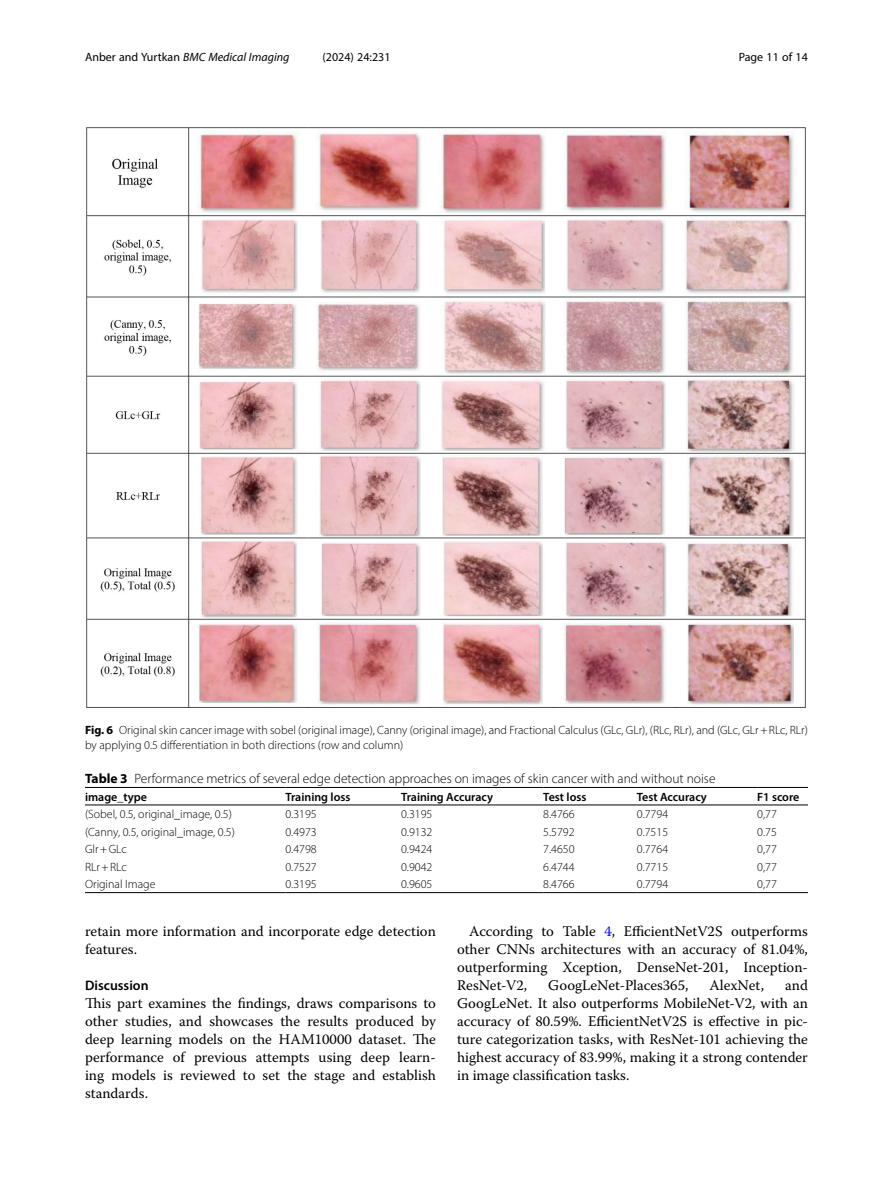
<style>
.page{position:relative;width:893px;height:1191px;background:#fff}
.page>*{position:absolute;margin:0;border:0;box-sizing:border-box;transform-origin:0 0}
.Body_Text_Indent{font:14.7px/18px "Warnock Pro";color:#000;text-align:justify}
.Body_Text{font:14.7px/18px "Warnock Pro";color:#000;text-align:justify}
.Head_2{font:600 13.8px "Myriad Pro";color:#000}
.Table_Caption{font:300 13.5px "Myriad Pro";color:#000}
.Table_Body{font:300 12px "Myriad Pro";color:#000}
.Figure_Caption{font:300 12px/15px "Myriad Pro";color:#000}
.Table_Head{font:600 12px "Myriad Pro";color:#000}
.t1{font:italic 12px "Myriad Pro";color:#000}
.t2{font:12px "Myriad Pro";color:#000}
.s1{font-style:normal}
.s2{font-weight:700}
.s3{color:#00f}
</style>
<div class="page">
<hr style="left:85px;top:804px;width:200px;height:1px;background:#000">
<hr style="left:285px;top:787px;width:116px;height:1px;background:#000">
<hr style="left:285px;top:804px;width:116px;height:1px;background:#000">
<hr style="left:401px;top:787px;width:142px;height:1px;background:#000">
<hr style="left:401px;top:804px;width:142px;height:1px;background:#000">
<hr style="left:543px;top:787px;width:94px;height:1px;background:#000">
<hr style="left:543px;top:804px;width:94px;height:1px;background:#000">
<hr style="left:637px;top:787px;width:120px;height:1px;background:#000">
<hr style="left:637px;top:804px;width:120px;height:1px;background:#000">
<hr style="left:757px;top:787px;width:51px;height:1px;background:#000">
<hr style="left:757px;top:804px;width:51px;height:1px;background:#000">
<hr style="left:85px;top:892px;width:200px;height:1px;background:#000">
<hr style="left:285px;top:892px;width:116px;height:1px;background:#000">
<hr style="left:401px;top:892px;width:142px;height:1px;background:#000">
<hr style="left:543px;top:892px;width:94px;height:1px;background:#000">
<hr style="left:637px;top:892px;width:120px;height:1px;background:#000">
<hr style="left:757px;top:892px;width:51px;height:1px;background:#000">
<hr style="left:85px;top:787px;width:200px;height:1px;background:#000">
<img style="left:86px;top:127px;width:720px;height:580px">
<p class="t1" style="left:85px;top:50px;width:206px"><span class="s1">Anber and Yurtkan</span> BMC Medical Imaging</p>
<p class="t2" style="left:323px;top:50px;width:70px">(2024) 24:231</p>
<p class="t2" style="left:739px;top:50px;width:71px">Page 11 of 14</p>
<p class="Figure_Caption" style="left:85px;top:722px;width:724px"><span class="s2">Fig. 6</span> Original skin cancer image with sobel (original image), Canny (original image), and Fractional Calculus (GLc, GLr), (RLc, RLr), and (GLc, GLr+RLc, RLr) by applying 0.5 differentiation in both directions (row and column)</p>
<p class="Table_Caption" style="left:85px;top:770px;width:632px"><span class="s2">Table 3</span> Performance metrics of several edge detection approaches on images of skin cancer with and without noise</p>
<p class="Table_Head" style="left:85px;top:789px;width:63px">image_type</p>
<p class="Table_Head" style="left:285px;top:789px;width:67px">Training loss</p>
<p class="Table_Head" style="left:401px;top:789px;width:94px">Training Accuracy</p>
<p class="Table_Head" style="left:543px;top:789px;width:45px">Test loss</p>
<p class="Table_Head" style="left:637px;top:789px;width:72px">Test Accuracy</p>
<p class="Table_Head" style="left:757px;top:789px;width:44px">F1 score</p>
<p class="Table_Body" style="left:85px;top:807px;width:148px">(Sobel, 0.5, original_image, 0.5)</p>
<p class="Table_Body" style="left:285px;top:807px;width:33px">0.3195</p>
<p class="Table_Body" style="left:401px;top:807px;width:33px">0.3195</p>
<p class="Table_Body" style="left:543px;top:807px;width:33px">8.4766</p>
<p class="Table_Body" style="left:637px;top:807px;width:33px">0.7794</p>
<p class="Table_Body" style="left:757px;top:807px;width:21px">0,77</p>
<p class="Table_Body" style="left:85px;top:824px;width:151px">(Canny, 0.5, original_image, 0.5)</p>
<p class="Table_Body" style="left:285px;top:824px;width:33px">0.4973</p>
<p class="Table_Body" style="left:401px;top:824px;width:33px">0.9132</p>
<p class="Table_Body" style="left:543px;top:824px;width:33px">5.5792</p>
<p class="Table_Body" style="left:637px;top:824px;width:33px">0.7515</p>
<p class="Table_Body" style="left:757px;top:824px;width:21px">0.75</p>
<p class="Table_Body" style="left:85px;top:842px;width:43px">Glr+GLc</p>
<p class="Table_Body" style="left:285px;top:842px;width:33px">0.4798</p>
<p class="Table_Body" style="left:401px;top:842px;width:33px">0.9424</p>
<p class="Table_Body" style="left:543px;top:842px;width:33px">7.4650</p>
<p class="Table_Body" style="left:637px;top:842px;width:33px">0.7764</p>
<p class="Table_Body" style="left:757px;top:842px;width:21px">0,77</p>
<p class="Table_Body" style="left:85px;top:859px;width:43px">RLr+RLc</p>
<p class="Table_Body" style="left:285px;top:859px;width:33px">0.7527</p>
<p class="Table_Body" style="left:401px;top:859px;width:33px">0.9042</p>
<p class="Table_Body" style="left:543px;top:859px;width:33px">6.4744</p>
<p class="Table_Body" style="left:637px;top:859px;width:33px">0.7715</p>
<p class="Table_Body" style="left:757px;top:859px;width:21px">0,77</p>
<p class="Table_Body" style="left:85px;top:877px;width:72px">Original Image</p>
<p class="Table_Body" style="left:285px;top:877px;width:33px">0.3195</p>
<p class="Table_Body" style="left:401px;top:877px;width:33px">0.9605</p>
<p class="Table_Body" style="left:543px;top:877px;width:33px">8.4766</p>
<p class="Table_Body" style="left:637px;top:877px;width:33px">0.7794</p>
<p class="Table_Body" style="left:757px;top:877px;width:21px">0,77</p>
<p class="Body_Text_Indent" style="left:85px;top:922px;width:352px">retain more information and incorporate edge detection features.</p>
<p class="Head_2" style="left:85px;top:977px;width:65px">Discussion</p>
<p class="Body_Text" style="left:85px;top:994px;width:352px">This part examines the findings, draws comparisons to other studies, and showcases the results produced by deep learning models on the HAM10000 dataset. The performance of previous attempts using deep learn&shy;ing models is reviewed to set the stage and establish standards.</p>
<p class="Body_Text_Indent" style="left:457px;top:922px;width:352px;text-indent:12px">According to Table <span class="s3">4</span>, EfficientNetV2S outperforms other CNNs architectures with an accuracy of 81.04%, outperforming Xception, DenseNet-201, Inception-ResNet-V2,</p>
<p class="Body_Text_Indent" style="left:457px;top:976px;width:352px;text-indent:328px">and GoogLeNet. It also outperforms MobileNet-V2, with an accuracy of 80.59%. EfficientNetV2S is effective in pic&shy;ture categorization tasks, with ResNet-101 achieving the highest accuracy of 83.99%, making it a strong contender in image classification tasks.</p>
<p class="Body_Text_Indent" style="left:548px;top:976px;width:142px">GoogLeNet-Places365,</p>
<p class="Body_Text_Indent" style="left:709px;top:976px;width:56px">AlexNet,</p>
</div>
